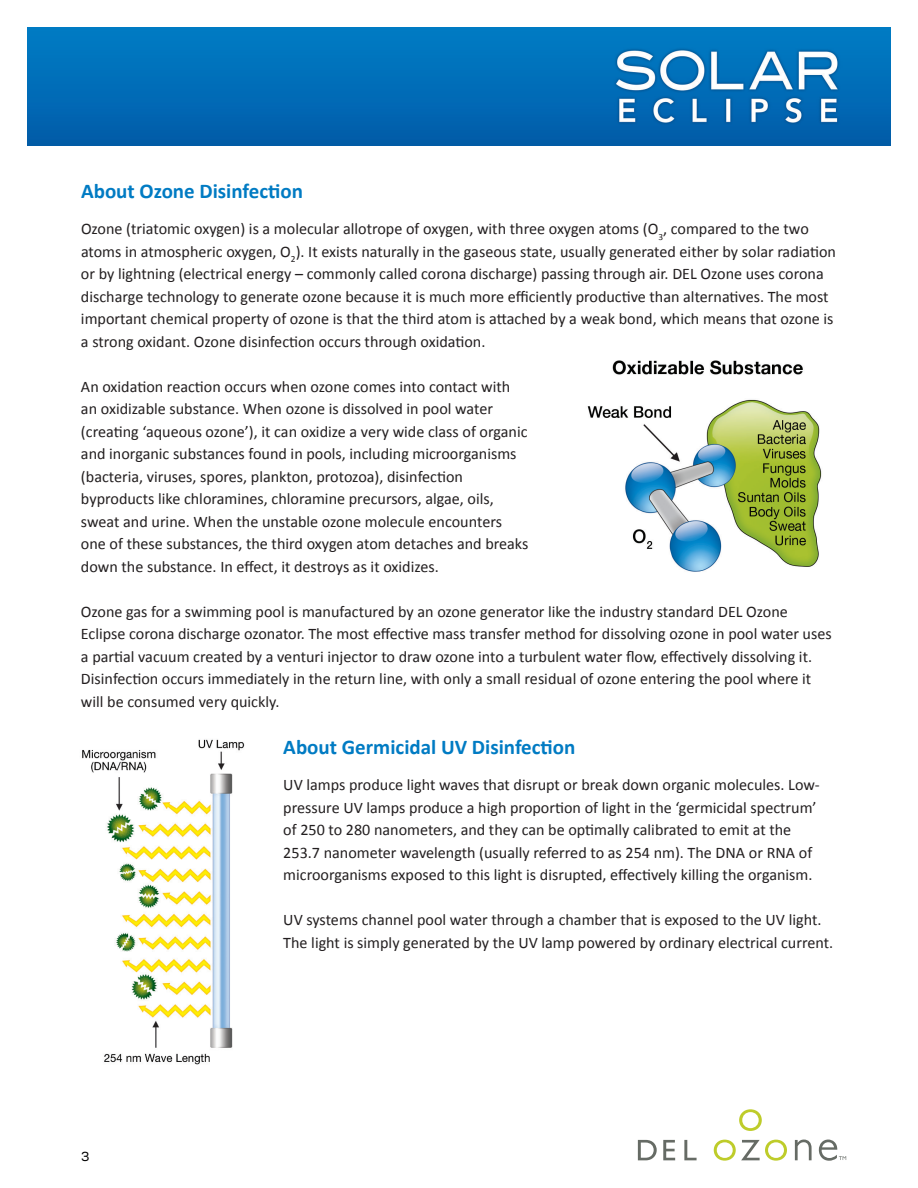
<style>
.page{position:relative;width:918px;height:1188px;background:#fff}
.page>*{position:absolute;margin:0;border:0;box-sizing:border-box;transform-origin:0 0}
.t1{font:700 21px "Calibri";color:#007bc3}
.t2{font:16.2px/22.5px "Calibri";color:#231f20}
.t3{font:500 12px "Galaxie Polaris";color:#000}
</style>
<div class="page">
<svg style="left:638px;top:1140px;width:19px;height:20px"></svg>
<svg style="left:663px;top:1140px;width:12px;height:20px"></svg>
<svg style="left:684px;top:1140px;width:13px;height:20px"></svg>
<svg style="left:714px;top:1140px;width:73px;height:21px"></svg>
<svg style="left:739px;top:1109px;width:23px;height:22px"></svg>
<svg style="left:795px;top:1140px;width:17px;height:20px"></svg>
<svg style="left:819px;top:1140px;width:27px;height:21px"></svg>
<img style="left:27px;top:27px;width:864px;height:119px">
<img style="left:587px;top:360px;width:235px;height:212px">
<img style="left:82px;top:739px;width:163px;height:326px">
<p class="t1" style="left:81px;top:178px;width:224px">About Ozone Disinfection</p>
<p class="t2" style="left:81px;top:218px;width:757px">Ozone (triatomic oxygen) is a molecular allotrope of oxygen, with three oxygen atoms (O<sub>3</sub>, compared to the two atoms in atmospheric oxygen, O<sub>2</sub>). It exists naturally in the gaseous state, usually generated either by solar radiation or by lightning (electrical energy – commonly called corona discharge) passing through air. DEL Ozone uses corona discharge technology to generate ozone because it is much more efficiently productive than alternatives. The most important chemical property of ozone is that the third atom is attached by a weak bond, which means that ozone is a strong oxidant. Ozone disinfection occurs through oxidation.</p>
<p class="t2" style="left:81px;top:375px;width:449px">An oxidation reaction occurs when ozone comes into contact with an oxidizable substance. When ozone is dissolved in pool water (creating ‘aqueous ozone’), it can oxidize a very wide class of organic and inorganic substances found in pools, including microorganisms (bacteria, viruses, spores, plankton, protozoa), disinfection byproducts like chloramines, chloramine precursors, algae, oils, sweat and urine. When the unstable ozone molecule encounters one of these substances, the third oxygen atom detaches and breaks down the substance. In effect, it destroys as it oxidizes.</p>
<p class="t2" style="left:81px;top:600px;width:752px">Ozone gas for a swimming pool is manufactured by an ozone generator like the industry standard DEL Ozone Eclipse corona discharge ozonator. The most effective mass transfer method for dissolving ozone in pool water uses a partial vacuum created by a venturi injector to draw ozone into a turbulent water flow, effectively dissolving it.<br>Disinfection occurs immediately in the return line, with only a small residual of ozone entering the pool where it will be consumed very quickly.</p>
<p class="t1" style="left:283px;top:734px;width:294px">About Germicidal UV Disinfection</p>
<p class="t2" style="left:283px;top:774px;width:538px">UV lamps produce light waves that disrupt or break down organic molecules. Low&shy;pressure UV lamps produce a high proportion of light in the ‘germicidal spectrum’ of 250 to 280 nanometers, and they can be optimally calibrated to emit at the 253.7 nanometer wavelength (usually referred to as 254 nm). The DNA or RNA of microorganisms exposed to this light is disrupted, effectively killing the organism.</p>
<p class="t2" style="left:283px;top:909px;width:551px">UV systems channel pool water through a chamber that is exposed to the UV light.<br>The light is simply generated by the UV lamp powered by ordinary electrical current.</p>
<p class="t3" style="left:81px;top:1148px;width:10px">3</p>
</div>
